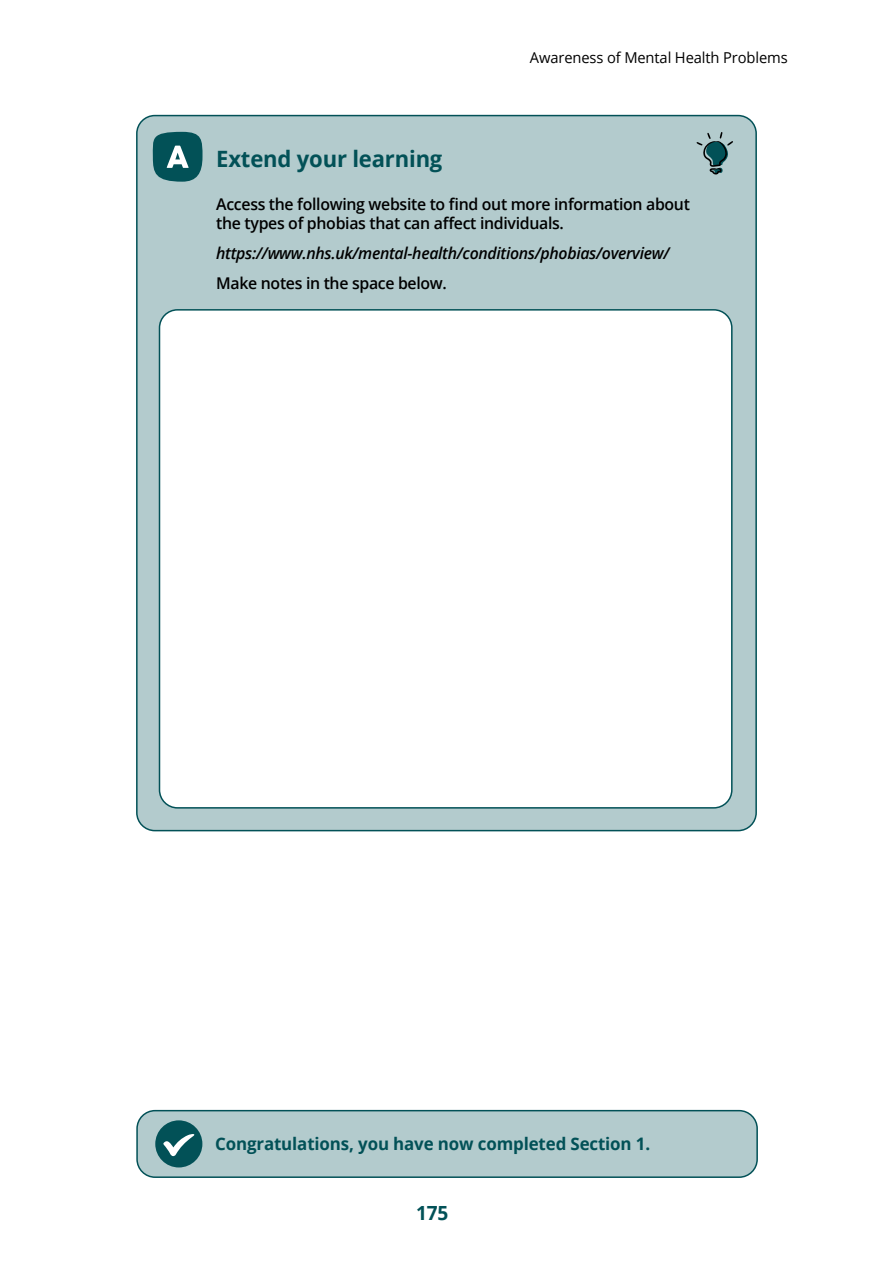
<style>
.page{position:relative;width:893px;height:1263px;background:#fff}
.page>*{position:absolute;margin:0;border:0;box-sizing:border-box;transform-origin:0 0}
.t1{font:700 22.5px "Open Sans";letter-spacing:-.01em;color:#025157}
.t2{font:700 19.5px "Open Sans";color:#025157}
.t3{font:700 17.25px "Open Sans";letter-spacing:-.01em;color:#025157}
.t4{font:600 16.2px/19.5px "Open Sans";letter-spacing:-.02em;color:#000}
.t5{font:italic 600 16.2px "Open Sans";letter-spacing:-.02em;color:#000}
.t6{font:15px "Open Sans";letter-spacing:-.01em;color:#000}
</style>
<div class="page">
<div style="left:137px;top:116px;width:619px;height:715px;background:#b3cbcd;border-radius:18px"></div>
<div style="left:159px;top:310px;width:573px;height:498px;background:#fff;border-radius:18px"></div>
<div style="left:159px;top:309px;width:574px;height:500px;border:2px solid #025157;border-radius:18px"></div>
<svg style="left:152px;top:132px;width:50px;height:50px;background:#317176"></svg>
<div style="left:137px;top:1111px;width:620px;height:66px;background:#b3cbcd;border-radius:18px"></div>
<div style="left:136px;top:1110px;width:622px;height:68px;border:2px solid #025157;border-radius:18px"></div>
<div style="left:155px;top:1120px;width:47px;height:47px;background:#025157;border-radius:50%"></div>
<svg style="left:163px;top:1134px;width:32px;height:22px"></svg>
<svg style="left:696px;top:132px;width:37px;height:42px"></svg>
<p class="t6" style="left:530px;top:47px;width:259px">Awareness of Mental Health Problems</p>
<h1 class="t1" style="left:216px;top:143px;width:228px">Extend your learning</h1>
<p class="t4" style="left:216px;top:194px;width:475px">Access the following website to find out more information about the types of phobias that can affect individuals.</p>
<p class="t5" style="left:216px;top:242px;width:455px">https://www.nhs.uk/mental-health/conditions/phobias/overview/</p>
<p class="t4" style="left:216px;top:273px;width:232px">Make notes in the space below.</p>
<p class="t3" style="left:215px;top:1131px;width:437px">Congratulations, you have now completed Section 1.</p>
<p class="t2" style="left:416px;top:1199px;width:34px">175</p>
</div>
